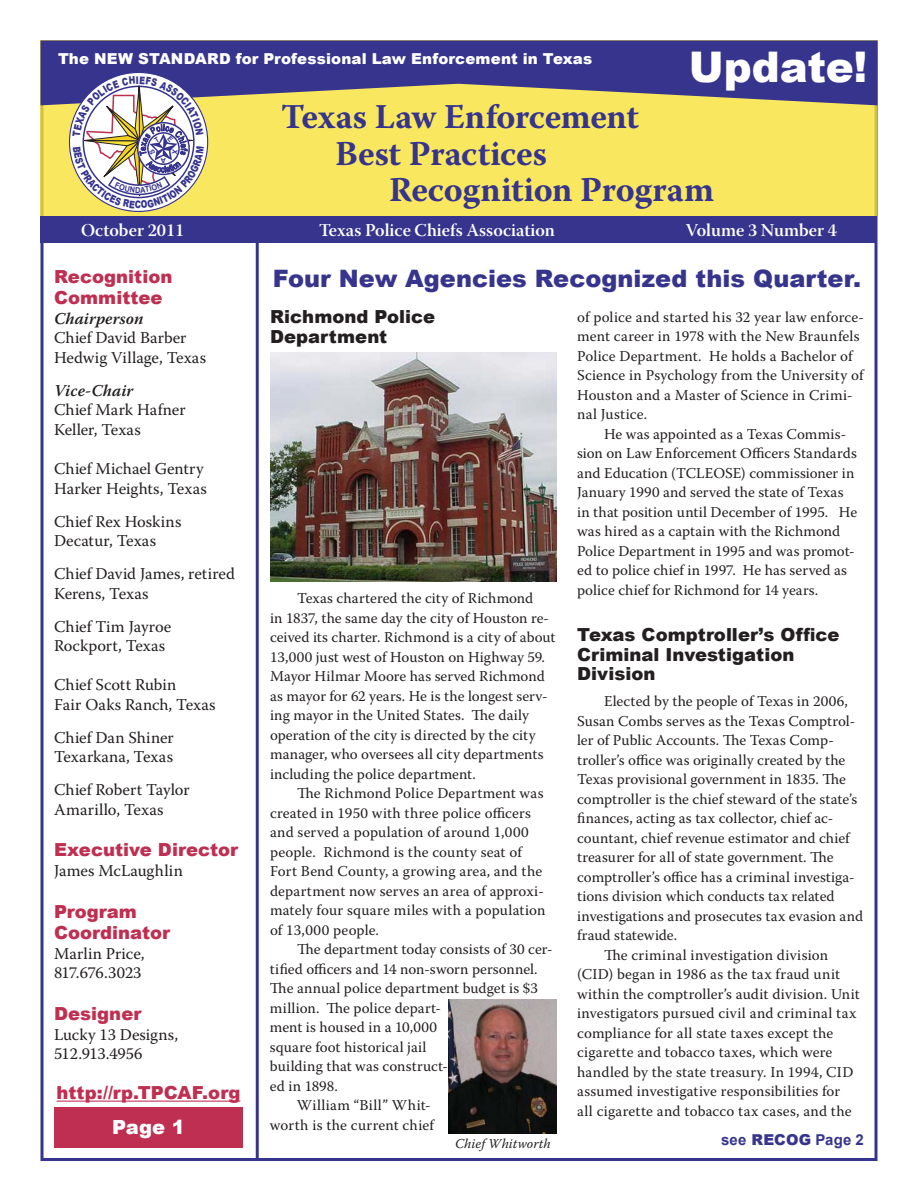
<style>
.page{position:relative;width:918px;height:1188px;background:#fff}
.page>*{position:absolute;margin:0;border:0;box-sizing:border-box;transform-origin:0 0}
.t1{font:900 42.3px "Arial";letter-spacing:-.005em;color:#fff}
.t2{font:700 34.65px/36.2px "Warnock Pro";letter-spacing:-.005em;color:#36348d}
.t3{font:900 24px "Arial";color:#36348d}
.t4{font:900 19.5px "Arial";color:#fff}
.t5{font:900 18px/21.6px "Arial";letter-spacing:.005em;color:#bf2f51}
.t6{font:900 18px/19.5px "Arial";letter-spacing:.005em;color:#231f20}
.t7{font:18px "Warnock Pro Semibold Subh";color:#fff}
.t8{font:16.5px/19.5px "Warnock Pro";color:#231f20}
.t9{font:italic 600 16.5px "Warnock Pro";letter-spacing:.005em;color:#231f20}
.t10{font:900 15.15px "Arial";letter-spacing:.01em;color:#fff}
.t11{font:15px/19.5px "Warnock Pro";letter-spacing:.005em;color:#231f20}
.t12{font:15px "Warnock Pro";letter-spacing:.025em;color:#231f20}
.t13{font:15px "Warnock Pro";letter-spacing:.03em;color:#231f20}
.t14{font:700 15px "Arial";letter-spacing:.005em;color:#36348d}
.t15{font:italic 13.5px "Warnock Pro";letter-spacing:.01em;color:#231f20}
.s1{font-weight:900}
</style>
<div class="page">
<div style="left:40px;top:41px;width:838px;height:175px;background:#f9e85f"></div>
<svg style="left:40px;top:40px;width:838px;height:65px;fill:#36348d"></svg>
<div style="left:40px;top:216px;width:838px;height:27px;background:#36348d"></div>
<hr style="left:57px;top:1101px;width:183px;height:1px;background:#bf2f51">
<hr style="left:256px;top:243px;width:3px;height:918px;background:#36348d">
<div style="left:54px;top:1107px;width:189px;height:41px;background:#bf2f51"></div>
<img style="left:449px;top:999px;width:108px;height:135px">
<img style="left:270px;top:352px;width:287px;height:230px">
<svg style="left:73px;top:76px;width:131px;height:133px;background:#cfc9c6"></svg>
<p class="t10" style="left:58px;top:48px;width:536px">The NEW STANDARD for Professional Law Enforcement in Texas</p>
<h1 class="t1" style="left:689px;top:36px;width:180px">Update!</h1>
<h2 class="t2" style="left:335px;top:98px;width:305px;text-indent:-54px">Texas Law Enforcement<br>Best Practices</h2>
<h2 class="t2" style="left:389px;top:171px;width:327px">Recognition Program</h2>
<p class="t7" style="left:81px;top:219px;width:105px">October 2011</p>
<p class="t7" style="left:319px;top:219px;width:238px">Texas Police Chiefs Association</p>
<p class="t7" style="left:686px;top:219px;width:153px">Volume 3 Number 4</p>
<p class="t5" style="left:54px;top:265px;width:120px">Recognition<br>Committee</p>
<p class="t9" style="left:54px;top:309px;width:91px">Chairperson</p>
<p class="t8" style="left:54px;top:328px;width:154px">Chief David Barber<br>Hedwig Village, Texas</p>
<p class="t9" style="left:54px;top:381px;width:81px">Vice-Chair</p>
<p class="t8" style="left:54px;top:400px;width:133px">Chief Mark Hafner<br>Keller, Texas</p>
<p class="t8" style="left:54px;top:459px;width:154px">Chief Michael Gentry<br>Harker Heights, Texas</p>
<p class="t8" style="left:54px;top:511px;width:129px">Chief Rex Hoskins<br>Decatur, Texas</p>
<p class="t8" style="left:54px;top:564px;width:183px">Chief David James, retired<br>Kerens, Texas</p>
<p class="t8" style="left:54px;top:616px;width:119px">Chief Tim Jayroe<br>Rockport, Texas</p>
<p class="t8" style="left:54px;top:675px;width:163px">Chief Scott Rubin<br>Fair Oaks Ranch, Texas</p>
<p class="t8" style="left:54px;top:727px;width:121px">Chief Dan Shiner<br>Texarkana, Texas</p>
<p class="t8" style="left:54px;top:780px;width:137px">Chief Robert Taylor<br>Amarillo, Texas</p>
<p class="t5" style="left:54px;top:839px;width:186px">Executive Director</p>
<p class="t8" style="left:54px;top:860px;width:130px">James McLaughlin</p>
<p class="t5" style="left:54px;top:900px;width:118px">Program<br>Coordinator</p>
<p class="t8" style="left:54px;top:943px;width:92px">Marlin Price,<br>817.676.3023</p>
<p class="t5" style="left:54px;top:1002px;width:89px">Designer</p>
<p class="t8" style="left:54px;top:1024px;width:126px">Lucky 13 Designs,<br>512.913.4956</p>
<p class="t5" style="left:57px;top:1081px;width:185px">http://rp.tpcaf.org</p>
<h3 class="t4" style="left:112px;top:1113px;width:74px">Page 1</h3>
<h3 class="t3" style="left:273px;top:261px;width:590px">Four New Agencies Recognized this Quarter.</h3>
<p class="t6" style="left:270px;top:307px;width:167px">Richmond Police<br>Department</p>
<p class="t11" style="left:577px;top:307px;width:288px">of police and started his 32 year law enforce&shy;ment career in 1978 with the New Braunfels Police Department. He holds a Bachelor of Science in Psychology from the University of Houston and a Master of Science in Crimi&shy;nal Justice.</p>
<p class="t11" style="left:577px;top:424px;width:282px;text-indent:27px">He was appointed as a Texas Commis&shy;sion on Law Enforcement Officers Standards and Education (TCLEOSE) commissioner in January 1990 and served the state of Texas in that position until December of 1995. He was hired as a captain with the Richmond Police Department in 1995 and was promot&shy;ed to police chief in 1997. He has served as police chief for Richmond for 14 years.</p>
<p class="t6" style="left:577px;top:624px;width:264px">Texas Comptroller’s Office<br>Criminal Investigation<br>Division</p>
<p class="t11" style="left:604px;top:691px;width:245px">Elected by the people of Texas in 2006,</p>
<p class="t11" style="left:577px;top:711px;width:280px">Susan Combs serves as the Texas Comptrol-</p>
<p class="t11" style="left:577px;top:730px;width:258px">ler of Public Accounts. The Texas Comp-</p>
<p class="t11" style="left:577px;top:750px;width:270px">troller’s office was originally created by the</p>
<p class="t11" style="left:577px;top:769px;width:270px">Texas provisional government in 1835. The</p>
<p class="t11" style="left:577px;top:789px;width:282px">comptroller is the chief steward of the state’s</p>
<p class="t11" style="left:577px;top:808px;width:258px">finances, acting as tax collector, chief ac-</p>
<p class="t11" style="left:577px;top:828px;width:274px">countant, chief revenue estimator and chief</p>
<p class="t11" style="left:577px;top:847px;width:258px">treasurer for all of state government. The</p>
<p class="t11" style="left:577px;top:867px;width:279px">comptroller’s office has a criminal investiga-</p>
<p class="t11" style="left:577px;top:886px;width:259px">tions division which conducts tax related</p>
<p class="t11" style="left:577px;top:906px;width:288px">investigations and prosecutes tax evasion and</p>
<p class="t11" style="left:577px;top:925px;width:102px">fraud statewide.</p>
<p class="t11" style="left:604px;top:945px;width:225px">The criminal investigation division</p>
<p class="t12" style="left:577px;top:965px;width:264px">(CID) began in 1986 as the tax fraud unit</p>
<p class="t11" style="left:577px;top:984px;width:284px">within the comptroller’s audit division. Unit</p>
<p class="t11" style="left:577px;top:1003px;width:281px">investigators pursued civil and criminal tax</p>
<p class="t11" style="left:577px;top:1023px;width:258px">compliance for all state taxes except the</p>
<p class="t11" style="left:577px;top:1042px;width:257px">cigarette and tobacco taxes, which were</p>
<p class="t11" style="left:577px;top:1062px;width:278px">handled by the state treasury. In 1994, CID</p>
<p class="t11" style="left:577px;top:1081px;width:265px">assumed investigative responsibilities for</p>
<p class="t11" style="left:577px;top:1101px;width:276px">all cigarette and tobacco tax cases, and the</p>
<p class="t14" style="left:721px;top:1130px;width:144px">see <span class="s1">RECOG</span> Page 2</p>
<p class="t11" style="left:270px;top:588px;width:287px;text-indent:27px">Texas chartered the city of Richmond<br>in 1837, the same day the city of Houston re&shy;ceived its charter. Richmond is a city of about 13,000 just west of Houston on Highway 59.<br>Mayor Hilmar Moore has served Richmond as mayor for 62 years. He is the longest serv&shy;ing mayor in the United States. The daily operation of the city is directed by the city manager, who oversees all city departments including the police department.</p>
<p class="t11" style="left:270px;top:783px;width:277px;text-indent:27px">The Richmond Police Department was created in 1950 with three police officers and served a population of around 1,000 people. Richmond is the county seat of Fort Bend County, a growing area, and the department now serves an area of approxi&shy;mately four square miles with a population of 13,000 people.</p>
<p class="t11" style="left:297px;top:939px;width:257px">The department today consists of 30 cer-</p>
<p class="t11" style="left:270px;top:959px;width:269px">tified officers and 14 non-sworn personnel.</p>
<p class="t11" style="left:270px;top:978px;width:269px">The annual police department budget is $3</p>
<p class="t11" style="left:270px;top:998px;width:172px">million. The police depart-</p>
<p class="t11" style="left:270px;top:1017px;width:169px">ment is housed in a 10,000</p>
<p class="t11" style="left:270px;top:1037px;width:158px">square foot historical jail</p>
<p class="t11" style="left:270px;top:1056px;width:180px">building that was construct-</p>
<p class="t11" style="left:270px;top:1076px;width:70px">ed in 1898.</p>
<p class="t13" style="left:297px;top:1096px;width:135px">William “Bill” Whit-</p>
<p class="t11" style="left:270px;top:1115px;width:165px">worth is the current chief</p>
<p class="t15" style="left:455px;top:1135px;width:97px">Chief Whitworth</p>
</div>
